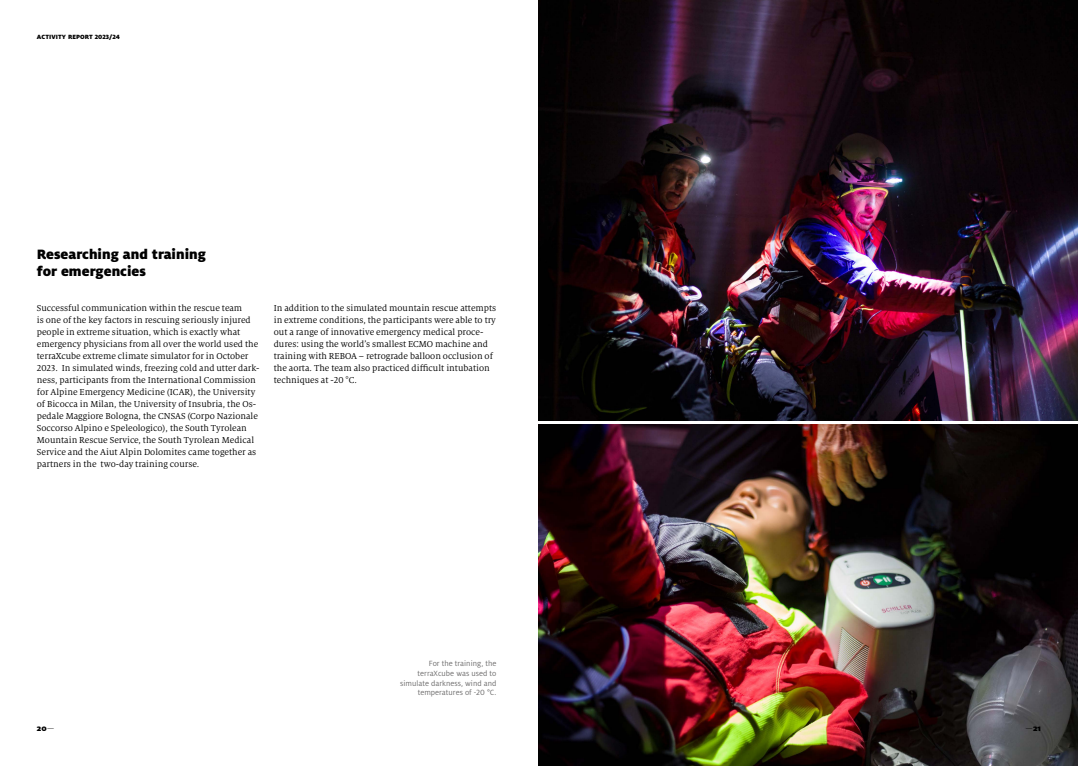
<style>
.page{position:relative;width:1078px;height:766px;background:#fff}
.page>*{position:absolute;margin:0;border:0;box-sizing:border-box;transform-origin:0 0}
.t1{font:900 15px/17px "Milo Pro";color:#000}
.t2{font:9.5px/12px "Milo Serif Pro";color:#000}
.t3{font:900 9px "Milo Pro";color:#000}
.t4{font:8.4px/9.9px "Milo Pro";letter-spacing:.005em;color:#706f6f;text-align:right}
.t5{font:900 6.8px "Milo Pro";letter-spacing:.015em;color:#000}
.s1{font-weight:300;font-style:italic}
.s2{font-weight:300}
</style>
<div class="page">
<img style="left:539px;top:424px;width:538px;height:341px">
<img style="left:539px;top:0;width:538px;height:420px">
<p class="t5" style="left:37px;top:32px;width:84px">ACTIVITY REPORT 2023/24</p>
<h1 class="t1" style="left:37px;top:245px;width:171px">Researching and training for emergencies</h1>
<p class="t2" style="left:37px;top:302px;width:224px">Successful communication within the rescue team<br>is one of the key factors in rescuing seriously injured people in extreme situation, which is exactly what emergency physicians from all over the world used the terraXcube extreme climate simulator for in October 2023. In simulated winds, freezing cold and utter dark&shy;ness, participants from the International Commission for Alpine Emergency Medicine (ICAR), the University of Bicocca in Milan, the University of Insubria, the Os&shy;pedale Maggiore Bologna, the CNSAS (Corpo Nazionale Soccorso Alpino e Speleologico), the South Tyrolean Mountain Rescue Service, the South Tyrolean Medical Service and the Aiut Alpin Dolomites came together as partners in the two-day training course.</p>
<p class="t2" style="left:274px;top:302px;width:224px">In addition to the simulated mountain rescue attempts in extreme conditions, the participants were able to try out a range of innovative emergency medical proce&shy;dures: using the worldʼs smallest ECMO machine and training with REBOA – retrograde balloon occlusion of the aorta. The team also practiced difficult intubation techniques at -20 °C.</p>
<p class="t4" style="left:400px;top:658px;width:98px">For the training, the terraXcube was used to simulate darkness, wind and temperatures of -20 °C.</p>
<p class="t3" style="left:37px;top:723px;width:19px">20<span class="s1">—</span></p>
<p class="t3" style="left:1025px;top:723px;width:17px"><span class="s2">—</span>21</p>
</div>
